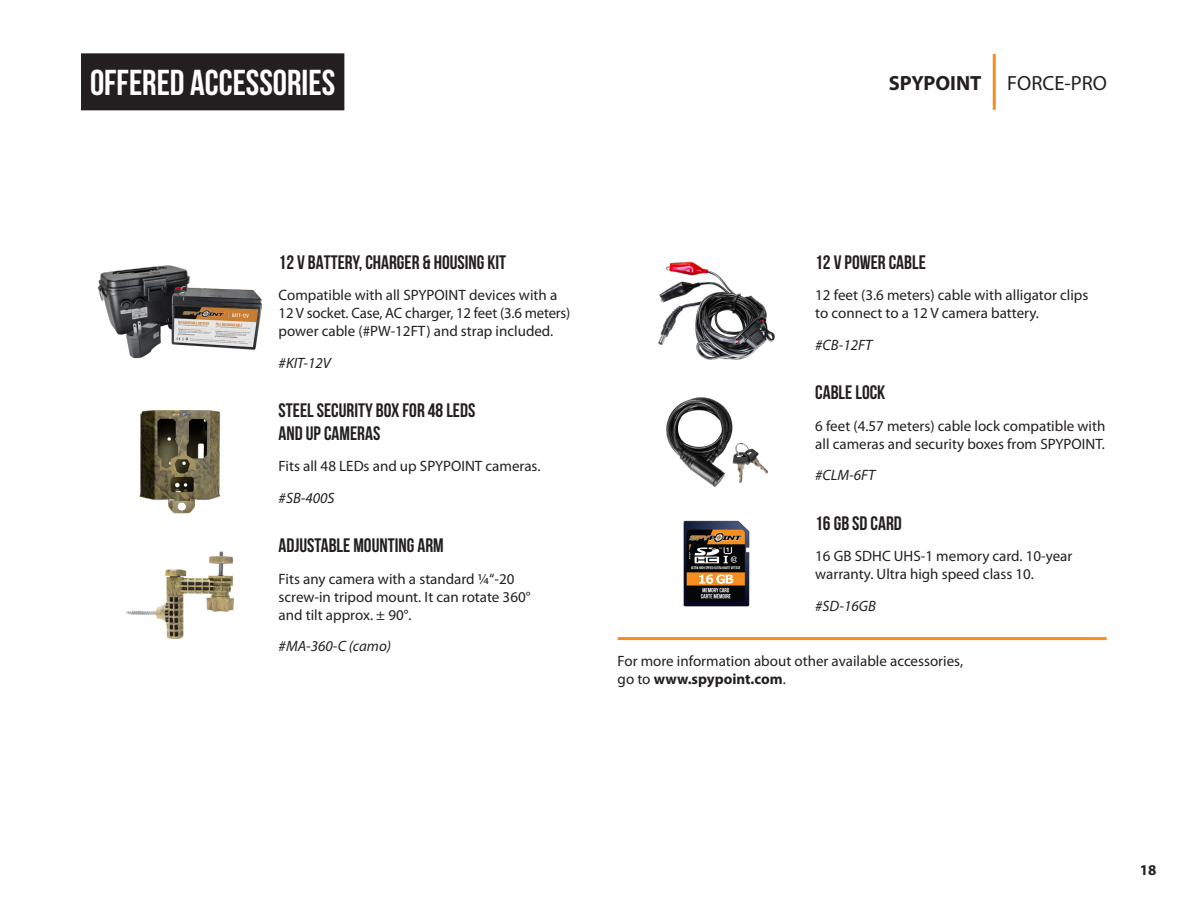
<style>
.page{position:relative;width:1188px;height:918px;background:#fff}
.page>*{position:absolute;margin:0;border:0;box-sizing:border-box;transform-origin:0 0}
.TABLE_DES_MATIÈRES{font:700 36px "Bebas Neue";color:#fff}
.t1{font:20.55px "Myriad Pro";color:#231f20}
.SOUS-TITRE_ACCESSOIR{font:700 19.5px/22.5px "Bebas Neue";color:#231f20}
.SOUS-TITRE{font:700 19.5px "Bebas Neue";color:#231f20}
.TEXTE_COURANT{font:15px/18px "Myriad Pro";color:#231f20}
.TEXTE_COURANT-2{font:italic 15px "Myriad Pro";color:#231f20}
.t2{font:700 15px "Myriad Pro";color:#231f20}
.s1{font-weight:700}
</style>
<div class="page">
<hr style="left:993px;top:54px;width:3px;height:56px;background:#f68e1e">
<img style="left:97px;top:265px;width:165px;height:94px">
<img style="left:139px;top:410px;width:82px;height:104px">
<img style="left:126px;top:551px;width:107px;height:87px">
<hr style="left:618px;top:637px;width:489px;height:3px;background:#f68e1e">
<img style="left:666px;top:397px;width:102px;height:90px">
<img style="left:684px;top:520px;width:65px;height:86px">
<img style="left:658px;top:261px;width:117px;height:99px">
<div style="left:81px;top:53px;width:263px;height:57px;background:#231f20"></div>
<p class="TABLE_DES_MATIÈRES" style="left:90px;top:63px;width:247px">OFFERED ACCESSORIES</p>
<h2 class="t1" style="left:889px;top:71px;width:220px"><span class="s1">SPYPOINT</span> FORCE-PRO</h2>
<p class="SOUS-TITRE" style="left:279px;top:251px;width:229px">12 V BATTERY, CHARGER &amp; HOUSING KIT</p>
<p class="TEXTE_COURANT" style="left:279px;top:287px;width:293px">Compatible with all SPYPOINT devices with a<br>12 V socket. Case, AC charger, 12 feet (3.6 meters) power cable (#PW-12FT) and strap included.</p>
<p class="TEXTE_COURANT-2" style="left:279px;top:355px;width:54px">#KIT-12V</p>
<p class="SOUS-TITRE_ACCESSOIR" style="left:279px;top:399px;width:198px">STEEL SECURITY BOX FOR 48 LEDS<br>AND UP CAMERAS</p>
<p class="TEXTE_COURANT" style="left:279px;top:458px;width:263px">Fits all 48 LEDs and up SPYPOINT cameras.</p>
<p class="TEXTE_COURANT-2" style="left:279px;top:490px;width:57px">#SB-400S</p>
<p class="SOUS-TITRE_ACCESSOIR" style="left:279px;top:534px;width:167px">ADJUSTABLE MOUNTING ARM</p>
<p class="TEXTE_COURANT" style="left:279px;top:570px;width:253px">Fits any camera with a standard ¼“-20 screw-in tripod mount. It can rotate 360° and tilt approx. ± 90°.</p>
<p class="TEXTE_COURANT-2" style="left:279px;top:638px;width:114px">#MA-360-C (camo)</p>
<p class="SOUS-TITRE" style="left:815px;top:251px;width:112px">12 V POWER CABLE</p>
<p class="TEXTE_COURANT" style="left:815px;top:287px;width:275px">12 feet (3.6 meters) cable with alligator clips to connect to a 12 V camera battery.</p>
<p class="TEXTE_COURANT-2" style="left:815px;top:337px;width:59px">#CB-12FT</p>
<p class="SOUS-TITRE_ACCESSOIR" style="left:815px;top:381px;width:72px">CABLE LOCK</p>
<p class="TEXTE_COURANT" style="left:815px;top:417px;width:292px">6 feet (4.57 meters) cable lock compatible with all cameras and security boxes from SPYPOINT.</p>
<p class="TEXTE_COURANT-2" style="left:815px;top:467px;width:62px">#CLM-6FT</p>
<p class="SOUS-TITRE_ACCESSOIR" style="left:815px;top:512px;width:88px">16 GB SD CARD</p>
<p class="TEXTE_COURANT" style="left:815px;top:548px;width:259px">16 GB SDHC UHS-1 memory card. 10-year warranty. Ultra high speed class 10.</p>
<p class="TEXTE_COURANT-2" style="left:815px;top:598px;width:62px">#SD-16GB</p>
<p class="TEXTE_COURANT" style="left:618px;top:652px;width:347px">For more information about other available accessories, go to <span class="s1">www.spypoint.com</span>.</p>
<p class="t2" style="left:1140px;top:862px;width:18px">18</p>
</div>
